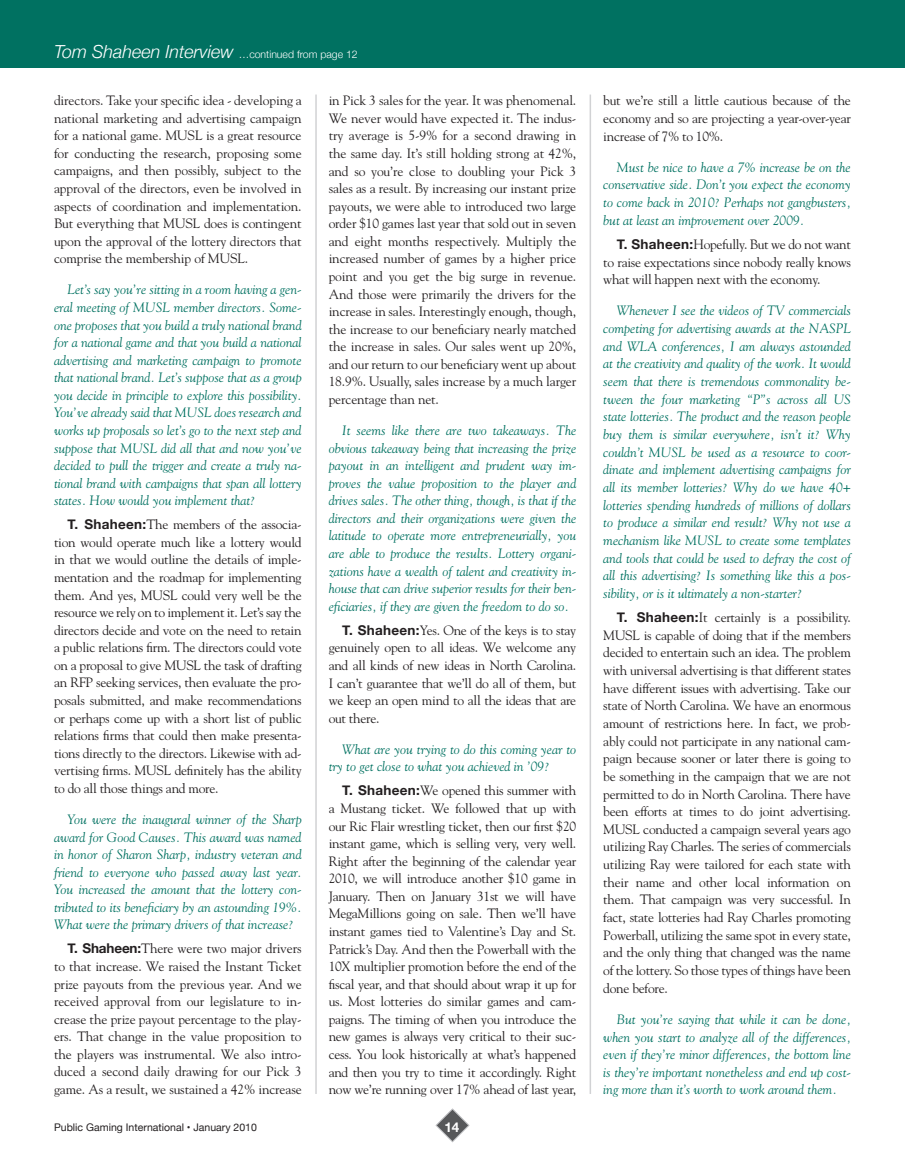
<style>
.page{position:relative;width:905px;height:1175px;background:#fff}
.page>*{position:absolute;margin:0;border:0;box-sizing:border-box;transform-origin:0 0}
.t1{font:13.5px/17.5px "Goudy";letter-spacing:-.02em;color:#231f20;text-align:justify}
.t2{font:italic 13.5px/17.5px "Goudy";color:#007161;text-align:justify}
.t3{font:700 13.5px "Helvetica Neue";color:#fff}
.t4{font:300 10.5px "Helvetica Neue";color:#fff}
.t5{font:10.5px "Helvetica Neue";color:#231f20}
.s1{font-style:italic;font-size:18px}
.s2{font-family:"Helvetica Neue";font-weight:700}
</style>
<div class="page">
<svg style="left:435px;top:1108px;width:35px;height:34px"></svg>
<div style="left:0;top:0;width:904px;height:68px;background:#007161"></div>
<hr style="left:315px;top:94px;width:2px;height:1000px;background:#d1d2d4">
<hr style="left:589px;top:94px;width:2px;height:1000px;background:#d1d2d4">
<p class="t4" style="left:54px;top:45px;width:305px"><span class="s1">Tom Shaheen Interview</span> …continued from page 12</p>
<p class="t1" style="left:54px;top:91px;width:249px">directors. Take your specific idea - developing a national marketing and advertising campaign for a national game. MUSL is a great resource for conducting the research, proposing some campaigns, and then possibly, subject to the approval of the directors, even be involved in aspects of coordination and implementation.<br>But everything that MUSL does is contingent upon the approval of the lottery directors that comprise the membership of MUSL.</p>
<p class="t2" style="left:54px;top:281px;width:249px;text-indent:14px">Let’s say you’re sitting in a room having a gen&shy;eral meeting of MUSL member directors. Some&shy;one proposes that you build a truly national brand for a national game and that you build a national advertising and marketing campaign to promote that national brand. Let’s suppose that as a group you decide in principle to explore this possibility.<br>You’ve already said that MUSL does research and works up proposals so let’s go to the next step and suppose that MUSL did all that and now you’ve decided to pull the trigger and create a truly na&shy;tional brand with campaigns that span all lottery states. How would you implement that?</p>
<p class="t1" style="left:54px;top:515px;width:249px;text-indent:14px"><span class="s2">T. Shaheen:</span>The members of the associa&shy;tion would operate much like a lottery would in that we would outline the details of imple&shy;mentation and the roadmap for implementing them. And yes, MUSL could very well be the resource we rely on to implement it. Let’s say the directors decide and vote on the need to retain a public relations firm. The directors could vote on a proposal to give MUSL the task of drafting an RFP seeking services, then evaluate the pro&shy;posals submitted, and make recommendations or perhaps come up with a short list of public relations firms that could then make presenta&shy;tions directly to the directors. Likewise with ad&shy;vertising firms. MUSL definitely has the ability to do all those things and more.</p>
<p class="t2" style="left:54px;top:810px;width:249px;text-indent:14px">You were the inaugural winner of the Sharp award for Good Causes. This award was named in honor of Sharon Sharp, industry veteran and friend to everyone who passed away last year.<br>You increased the amount that the lottery con&shy;tributed to its beneficiary by an astounding 19%.<br>What were the primary drivers of that increase?</p>
<p class="t1" style="left:54px;top:939px;width:249px;text-indent:14px"><span class="s2">T. Shaheen:</span>There were two major drivers to that increase. We raised the Instant Ticket prize payouts from the previous year. And we received approval from our legislature to in&shy;crease the prize payout percentage to the play&shy;ers. That change in the value proposition to the players was instrumental. We also intro&shy;duced a second daily drawing for our Pick 3 game. As a result, we sustained a 42% increase</p>
<p class="t1" style="left:328px;top:91px;width:249px">in Pick 3 sales for the year. It was phenomenal.<br>We never would have expected it. The indus&shy;try average is 5-9% for a second drawing in the same day. It’s still holding strong at 42%, and so you’re close to doubling your Pick 3 sales as a result. By increasing our instant prize payouts, we were able to introduced two large order $10 games last year that sold out in seven and eight months respectively. Multiply the increased number of games by a higher price point and you get the big surge in revenue.<br>And those were primarily the drivers for the increase in sales. Interestingly enough, though, the increase to our beneficiary nearly matched the increase in sales. Our sales went up 20%, and our return to our beneficiary went up about 18.9%. Usually, sales increase by a much larger percentage than net.</p>
<p class="t2" style="left:328px;top:421px;width:249px;text-indent:14px">It seems like there are two takeaways. The obvious takeaway being that increasing the prize payout in an intelligent and prudent way im&shy;proves the value proposition to the player and drives sales. The other thing, though, is that if the directors and their organizations were given the latitude to operate more entrepreneurially, you are able to produce the results. Lottery organi&shy;zations have a wealth of talent and creativity in&shy;house that can drive superior results for their ben&shy;eficiaries, if they are given the freedom to do so.</p>
<p class="t1" style="left:328px;top:621px;width:249px;text-indent:14px"><span class="s2">T. Shaheen:</span>Yes. One of the keys is to stay genuinely open to all ideas. We welcome any and all kinds of new ideas in North Carolina.<br>I can’t guarantee that we’ll do all of them, but we keep an open mind to all the ideas that are out there.</p>
<p class="t2" style="left:328px;top:740px;width:249px;text-indent:14px">What are you trying to do this coming year to try to get close to what you achieved in ’09?</p>
<p class="t1" style="left:328px;top:781px;width:249px;text-indent:14px"><span class="s2">T. Shaheen:</span>We opened this summer with a Mustang ticket. We followed that up with our Ric Flair wrestling ticket, then our first $20 instant game, which is selling very, very well.<br>Right after the beginning of the calendar year 2010, we will introduce another $10 game in January. Then on January 31st we will have MegaMillions going on sale. Then we’ll have instant games tied to Valentine’s Day and St.<br>Patrick’s Day. And then the Powerball with the 10X multiplier promotion before the end of the fiscal year, and that should about wrap it up for us. Most lotteries do similar games and cam&shy;paigns. The timing of when you introduce the new games is always very critical to their suc&shy;cess. You look historically at what’s happened and then you try to time it accordingly. Right now we’re running over 17% ahead of last year,</p>
<p class="t5" style="left:54px;top:1119px;width:204px">Public Gaming International • January 2010</p>
<p class="t3" style="left:444px;top:1116px;width:17px">14</p>
<p class="t1" style="left:603px;top:91px;width:249px">but we’re still a little cautious because of the economy and so are projecting a year-over-year increase of 7% to 10%.</p>
<p class="t2" style="left:603px;top:158px;width:249px;text-indent:14px">Must be nice to have a 7% increase be on the conservative side. Don’t you expect the economy to come back in 2010? Perhaps not gangbusters, but at least an improvement over 2009.</p>
<p class="t1" style="left:603px;top:235px;width:249px;text-indent:14px"><span class="s2">T. Shaheen:</span>Hopefully. But we do not want to raise expectations since nobody really knows what will happen next with the economy.</p>
<p class="t2" style="left:603px;top:301px;width:249px;text-indent:14px">Whenever I see the videos of TV commercials competing for advertising awards at the NASPL and WLA conferences, I am always astounded at the creativity and quality of the work. It would seem that there is tremendous commonality be&shy;tween the four marketing “P”s across all US state lotteries. The product and the reason people buy them is similar everywhere, isn’t it? Why couldn’t MUSL be used as a resource to coor&shy;dinate and implement advertising campaigns for all its member lotteries? Why do we have 40+ lotteries spending hundreds of millions of dollars to produce a similar end result? Why not use a mechanism like MUSL to create some templates and tools that could be used to defray the cost of all this advertising? Is something like this a pos&shy;sibility, or is it ultimately a non-starter?</p>
<p class="t1" style="left:603px;top:608px;width:249px;text-indent:14px"><span class="s2">T. Shaheen:</span>It certainly is a possibility.<br>MUSL is capable of doing that if the members decided to entertain such an idea. The problem with universal advertising is that different states have different issues with advertising. Take our state of North Carolina. We have an enormous amount of restrictions here. In fact, we prob&shy;ably could not participate in any national cam&shy;paign because sooner or later there is going to be something in the campaign that we are not permitted to do in North Carolina. There have been efforts at times to do joint advertising.<br>MUSL conducted a campaign several years ago utilizing Ray Charles. The series of commercials utilizing Ray were tailored for each state with their name and other local information on them. That campaign was very successful. In fact, state lotteries had Ray Charles promoting Powerball, utilizing the same spot in every state, and the only thing that changed was the name of the lottery. So those types of things have been done before.</p>
<p class="t2" style="left:603px;top:1010px;width:249px;text-indent:14px">But you’re saying that while it can be done, when you start to analyze all of the differences, even if they’re minor differences, the bottom line is they’re important nonetheless and end up cost&shy;ing more than it’s worth to work around them.</p>
</div>
